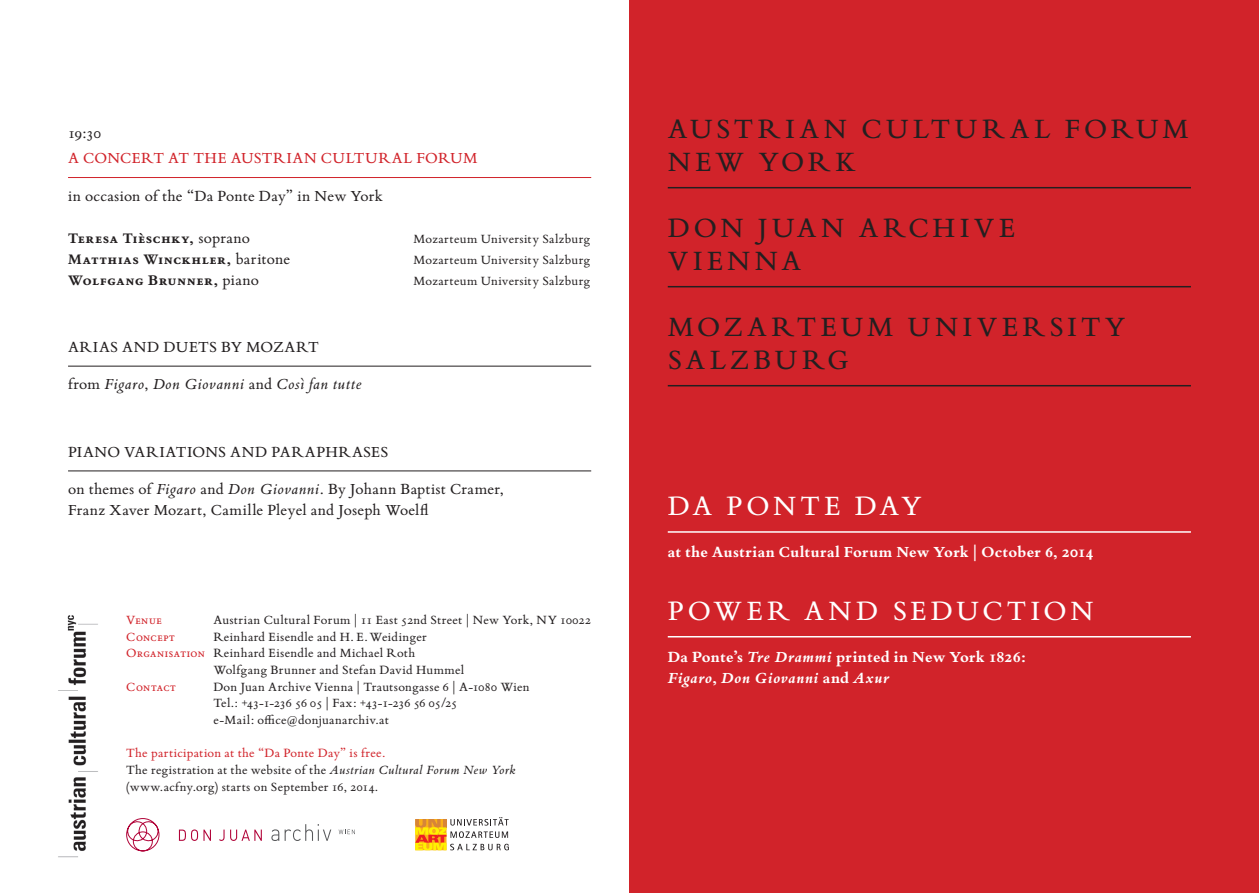
<style>
.page{position:relative;width:1259px;height:893px;background:#fff}
.page>*{position:absolute;margin:0;border:0;box-sizing:border-box;transform-origin:0 0}
.Kapitel_neu{font:30px/33px "Bembo Book MT Std";letter-spacing:.135em;color:#231f20}
.Kapitel_neu-2{font:30px "Bembo Book MT Std";letter-spacing:.12em;color:#fff}
.Fließtext_neu{font:16.5px/21px "Bembo Book MT Std";letter-spacing:.02em;color:#231f20}
.Fließtext_neu-2{font:700 16.5px/21px "Bembo Book MT Std";letter-spacing:.01em;color:#fff}
.Fließtext_neu-3{font:16.5px/25.5px "Bembo Book MT Std";letter-spacing:.015em;color:#d1232a}
.Fließtext_neu-4{font:italic 16.5px "Bembo Book MT Std";letter-spacing:.04em;color:#231f20}
.Fließtext_neu-5{font:700 15.6px "Bembo Book MT Std";letter-spacing:.065em;color:#231f20}
.Fließtext_neu-6{font:13.5px "Bembo Book MT Std";letter-spacing:.02em;color:#231f20}
.Fließtext_neu-7{font:13.5px "Bembo Book MT Std";letter-spacing:.025em;color:#d1232a}
.s1{color:#231f20}
.s2{font-weight:400;font-size:16.5px}
.s3{font-style:normal}
.s4{font-style:italic}
.s5{color:#d1232a}
</style>
<div class="page">
<div style="left:629px;top:0;width:630px;height:893px;background:#d1232a"></div>
<hr style="left:668px;top:531px;width:523px;height:2px;background:#fff">
<hr style="left:668px;top:636px;width:523px;height:1px;background:#fff">
<hr style="left:668px;top:187px;width:523px;height:1px;background:#231f20">
<hr style="left:668px;top:286px;width:523px;height:1px;background:#231f20">
<hr style="left:668px;top:385px;width:523px;height:1px;background:#231f20">
<hr style="left:68px;top:177px;width:523px;height:1px;background:#d1232a">
<hr style="left:68px;top:366px;width:523px;height:1px;background:#231f20">
<hr style="left:68px;top:470px;width:523px;height:1px;background:#231f20">
<svg style="left:179px;top:829px;width:32px;height:12px"></svg>
<svg style="left:219px;top:829px;width:43px;height:12px"></svg>
<svg style="left:271px;top:829px;width:8px;height:12px"></svg>
<svg style="left:285px;top:824px;width:46px;height:17px"></svg>
<svg style="left:339px;top:829px;width:16px;height:5px"></svg>
<img style="left:58px;top:615px;width:40px;height:243px">
<svg style="left:126px;top:818px;width:33px;height:33px"></svg>
<svg style="left:415px;top:817px;width:94px;height:33px"></svg>
<p class="Fließtext_neu-3" style="left:68px;top:119px;width:411px"><span class="s1">19:30<br></span>A CONCERT AT THE AUSTRIAN CULTURAL FORUM</p>
<p class="Fließtext_neu" style="left:68px;top:184px;width:316px">in occasion of the “Da Ponte Day” in New York</p>
<p class="Fließtext_neu-5" style="left:68px;top:227px;width:183px">Teresa Tièschky, <span class="s2">soprano</span></p>
<p class="Fließtext_neu-6" style="left:413px;top:230px;width:178px">Mozarteum University Salzburg</p>
<p class="Fließtext_neu-5" style="left:68px;top:248px;width:224px">Matthias Winckhler, <span class="s2">baritone</span></p>
<p class="Fließtext_neu-6" style="left:413px;top:250px;width:178px">Mozarteum University Salzburg</p>
<p class="Fließtext_neu-5" style="left:68px;top:269px;width:192px">Wolfgang Brunner, <span class="s2">piano</span></p>
<p class="Fließtext_neu-6" style="left:413px;top:271px;width:178px">Mozarteum University Salzburg</p>
<p class="Fließtext_neu" style="left:68px;top:336px;width:252px">ARIAS AND DUETS BY MOZART</p>
<p class="Fließtext_neu-4" style="left:68px;top:373px;width:295px"><span class="s3">from</span> Figaro<span class="s3">,</span> Don Giovanni <span class="s3">and</span> Così fan tutte</p>
<p class="Fließtext_neu" style="left:68px;top:440px;width:322px">PIANO VARIATIONS AND PARAPHRASES</p>
<p class="Fließtext_neu" style="left:68px;top:478px;width:437px">on themes of <span class="s4">Figaro</span> and <span class="s4">Don Giovanni</span>. By Johann Baptist Cramer,<br>Franz Xaver Mozart, Camille Pleyel and Joseph Woelfl</p>
<p class="Fließtext_neu-7" style="left:126px;top:611px;width:37px">Venue</p>
<p class="Fließtext_neu-6" style="left:213px;top:611px;width:379px">Austrian Cultural Forum | 11 East 52nd Street | New York, NY 10022</p>
<p class="Fließtext_neu-7" style="left:126px;top:628px;width:50px">Concept</p>
<p class="Fließtext_neu-6" style="left:213px;top:628px;width:215px">Reinhard Eisendle and H. E. Weidinger</p>
<p class="Fließtext_neu-6" style="left:126px;top:644px;width:290px"><span class="s5">Organisation</span> Reinhard Eisendle and Michael Roth</p>
<p class="Fließtext_neu-6" style="left:213px;top:661px;width:252px">Wolfgang Brunner and Stefan David Hummel</p>
<p class="Fließtext_neu-7" style="left:126px;top:678px;width:51px">Contact</p>
<p class="Fließtext_neu-6" style="left:213px;top:678px;width:318px">Don Juan Archive Vienna | Trautsongasse 6 | A-1080 Wien</p>
<p class="Fließtext_neu-6" style="left:213px;top:694px;width:245px">Tel.: +43-1-236 56 05 | Fax: +43-1-236 56 05/25</p>
<p class="Fließtext_neu-6" style="left:213px;top:711px;width:177px">e-Mail: office@donjuanarchiv.at</p>
<p class="Fließtext_neu-7" style="left:126px;top:744px;width:261px">The participation at the “Da Ponte Day” is free.</p>
<p class="Fließtext_neu-6" style="left:126px;top:761px;width:391px">The registration at the website of the <span class="s4">Austrian Cultural Forum New York</span></p>
<p class="Fließtext_neu-6" style="left:126px;top:778px;width:253px">(www.acfny.org) starts on September 16, 2014.</p>
<p class="Kapitel_neu" style="left:668px;top:111px;width:522px">AUSTRIAN CULTURAL FORUM<br>NEW YORK</p>
<p class="Kapitel_neu" style="left:668px;top:210px;width:349px">DON JUAN ARCHIVE<br>VIENNA</p>
<p class="Kapitel_neu" style="left:668px;top:309px;width:459px">MOZARTEUM UNIVERSITY<br>SALZBURG</p>
<p class="Kapitel_neu-2" style="left:668px;top:486px;width:255px">DA PONTE DAY</p>
<p class="Fließtext_neu-2" style="left:668px;top:541px;width:427px">at the Austrian Cultural Forum New York | October 6, 2014</p>
<p class="Kapitel_neu-2" style="left:668px;top:591px;width:427px">POWER AND SEDUCTION</p>
<p class="Fließtext_neu-2" style="left:668px;top:645px;width:360px">Da Ponte’s <span class="s4">Tre Drammi</span> printed in New York 1826:<br><span class="s4">Figaro</span>, <span class="s4">Don Giovanni</span> and <span class="s4">Axur</span></p>
</div>
